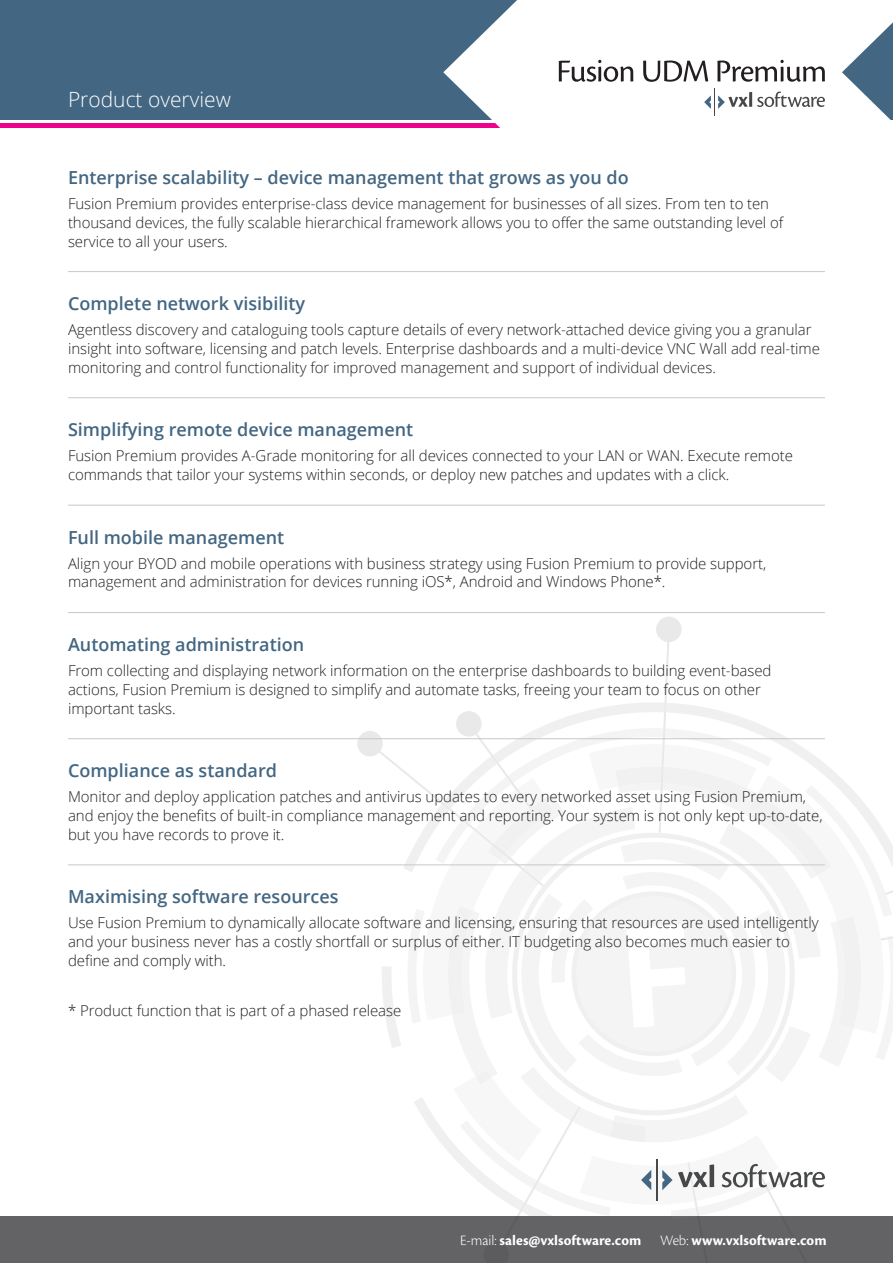
<style>
.page{position:relative;width:893px;height:1263px;background:#fff}
.page>*{position:absolute;margin:0;border:0;box-sizing:border-box;transform-origin:0 0}
.t1{font:300 21px "Open Sans";color:#fff}
.Paragraph_line{font:600 18px "Open Sans";color:#436682}
.Paragraph_no_line_co{font:600 18px "Open Sans";color:#436682}
.Body_copy{font:300 15px/18.8px "Open Sans";letter-spacing:-.005em;color:#231f20}
.t2{font:700 15px "Cronos Pro";letter-spacing:.005em;color:#fff}
.s1{font-weight:300}
</style>
<div class="page">
<div style="left:0;top:1216px;width:893px;height:47px;background:#636366"></div>
<div style="left:0;top:0;width:893px;height:119px;background:#436682"></div>
<div style="left:0;top:123px;width:886px;height:5px;background:#ed028c"></div>
<svg style="left:443px;top:0;width:450px;height:128px;fill:#fff"></svg>
<svg style="left:704px;top:88px;width:121px;height:28px"></svg>
<svg style="left:559px;top:60px;width:74px;height:22px"></svg>
<svg style="left:643px;top:61px;width:65px;height:21px"></svg>
<svg style="left:717px;top:60px;width:108px;height:22px"></svg>
<svg style="left:357px;top:617px;width:536px;height:599px"></svg>
<hr style="left:656px;top:1159px;width:1px;height:42px;background:#46484a">
<hr style="left:68px;top:271px;width:757px;height:1px;background:#c7c8ca">
<hr style="left:68px;top:397px;width:757px;height:1px;background:#c7c8ca">
<hr style="left:68px;top:505px;width:757px;height:1px;background:#c7c8ca">
<hr style="left:68px;top:612px;width:757px;height:1px;background:#c7c8ca">
<hr style="left:68px;top:738px;width:757px;height:1px;background:#c7c8ca">
<hr style="left:68px;top:865px;width:757px;height:1px;background:#c7c8ca">
<h1 class="t1" style="left:68px;top:85px;width:164px">Product overview</h1>
<p class="Paragraph_no_line_co" style="left:68px;top:165px;width:562px">Enterprise scalability – device management that grows as you do</p>
<p class="Body_copy" style="left:68px;top:194px;width:717px">Fusion Premium provides enterprise-class device management for businesses of all sizes. From ten to ten thousand devices, the fully scalable hierarchical framework allows you to offer the same outstanding level of service to all your users.</p>
<p class="Paragraph_line" style="left:68px;top:291px;width:239px">Complete network visibility</p>
<p class="Body_copy" style="left:68px;top:320px;width:753px">Agentless discovery and cataloguing tools capture details of every network-attached device giving you a granular insight into software, licensing and patch levels. Enterprise dashboards and a multi-device VNC Wall add real-time monitoring and control functionality for improved management and support of individual devices.</p>
<p class="Paragraph_line" style="left:68px;top:417px;width:347px">Simplifying remote device management</p>
<p class="Body_copy" style="left:68px;top:446px;width:726px">Fusion Premium provides A-Grade monitoring for all devices connected to your LAN or WAN. Execute remote commands that tailor your systems within seconds, or deploy new patches and updates with a click.</p>
<p class="Paragraph_line" style="left:68px;top:525px;width:218px">Full mobile management</p>
<p class="Body_copy" style="left:68px;top:553px;width:700px">Align your BYOD and mobile operations with business strategy using Fusion Premium to provide support, management and administration for devices running iOS*, Android and Windows Phone*.</p>
<p class="Paragraph_line" style="left:68px;top:632px;width:238px">Automating administration</p>
<p class="Body_copy" style="left:68px;top:661px;width:705px">From collecting and displaying network information on the enterprise dashboards to building event-based actions, Fusion Premium is designed to simplify and automate tasks, freeing your team to focus on other important tasks.</p>
<p class="Paragraph_line" style="left:68px;top:758px;width:210px">Compliance as standard</p>
<p class="Body_copy" style="left:68px;top:787px;width:756px">Monitor and deploy application patches and antivirus updates to every networked asset using Fusion Premium, and enjoy the benefits of built-in compliance management and reporting. Your system is not only kept up-to-date, but you have records to prove it.</p>
<p class="Paragraph_line" style="left:68px;top:884px;width:272px">Maximising software resources</p>
<p class="Body_copy" style="left:68px;top:913px;width:752px">Use Fusion Premium to dynamically allocate software and licensing, ensuring that resources are used intelligently and your business never has a costly shortfall or surplus of either. IT budgeting also becomes much easier to define and comply with.</p>
<p class="Body_copy" style="left:68px;top:1001px;width:335px">* Product function that is part of a phased release</p>
<p class="t2" style="left:460px;top:1231px;width:368px"><span class="s1">E-mail:</span> sales@vxlsoftware.com <span class="s1">Web:</span> www.vxlsoftware.com</p>
</div>
